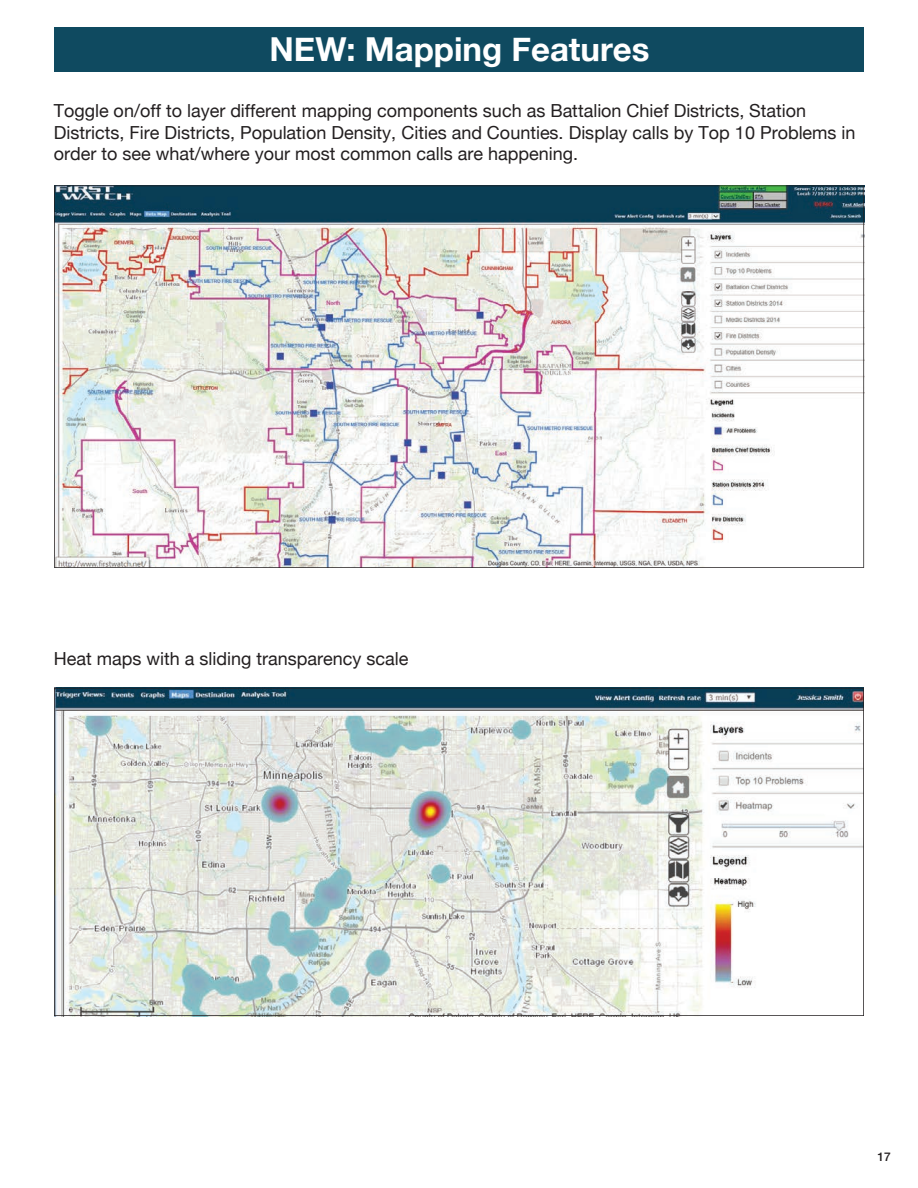
<style>
.page{position:relative;width:918px;height:1188px;background:#fff}
.page>*{position:absolute;margin:0;border:0;box-sizing:border-box;transform-origin:0 0}
.t1{font:700 33px "Helvetica Neue";color:#fff}
.t2{font:18px/21.6px "Helvetica Neue";color:#231f20}
.t3{font:500 12px "Helvetica Neue LT Std";color:#231f20}
</style>
<div class="page">
<div style="left:54px;top:27px;width:810px;height:45px;background:#0f4a60"></div>
<img style="left:54px;top:185px;width:810px;height:383px">
<svg style="left:54px;top:688px;width:810px;height:328px"></svg>
<p class="t1" style="left:270px;top:23px;width:382px">NEW: Mapping Features</p>
<p class="t2" style="left:54px;top:101px;width:803px">Toggle on/off to layer different mapping components such as Battalion Chief Districts, Station<br>Districts, Fire Districts, Population Density, Cities and Counties. Display calls by Top 10 Problems in order to see what/where your most common calls are happening.</p>
<p class="t2" style="left:54px;top:649px;width:356px">Heat maps with a sliding transparency scale</p>
<p class="t3" style="left:878px;top:1150px;width:15px">17</p>
</div>
